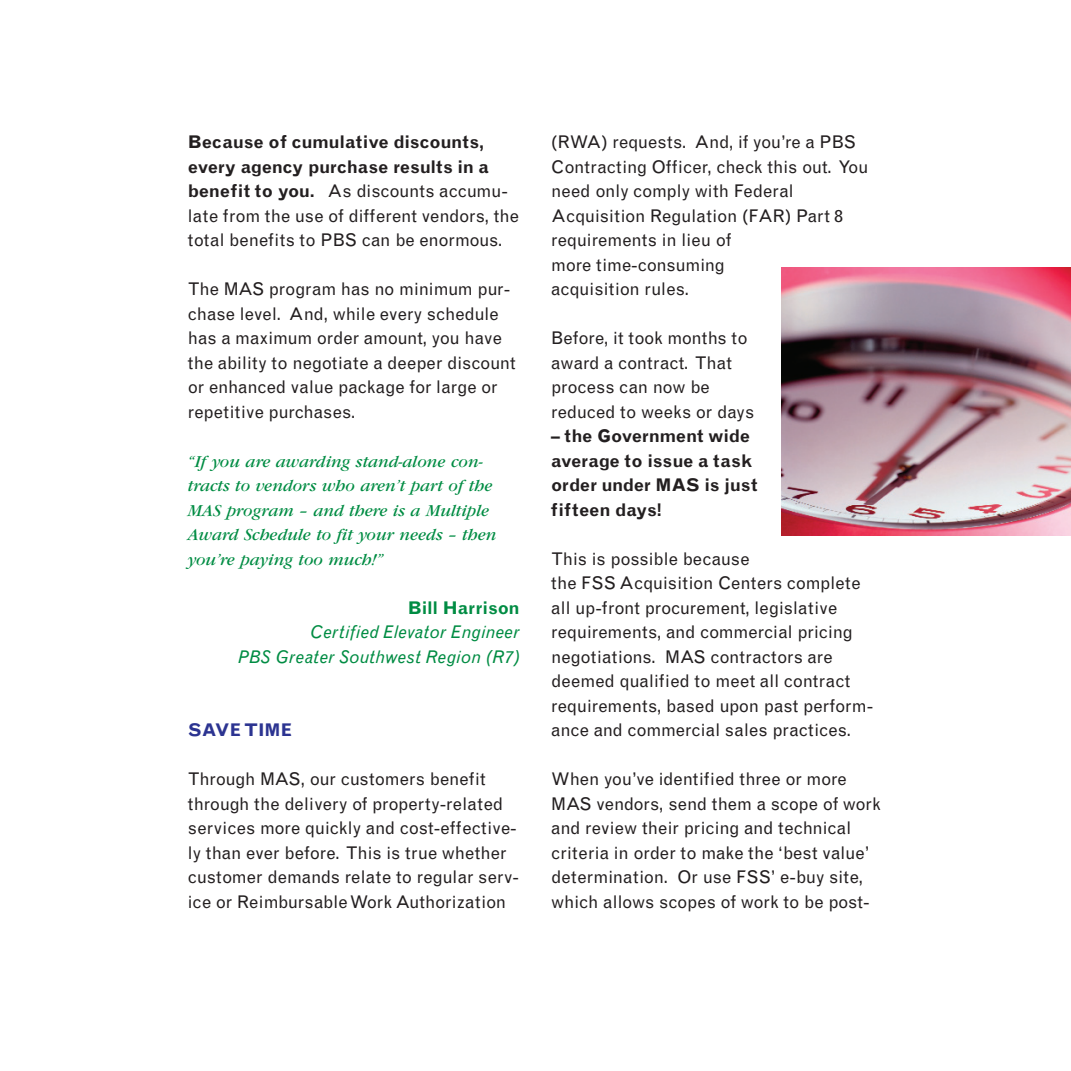
<style>
.page{position:relative;width:1071px;height:1071px;background:#fff}
.page>*{position:absolute;margin:0;border:0;box-sizing:border-box;transform-origin:0 0}
.t1{font:17.5px/24.5px "Grotesque";color:#231f20}
.t2{font:italic 17.5px/24.5px "Garamond";color:#008c43}
.t3{font:700 17.5px/24.5px "Grotesque";color:#231f20}
.t4{font:italic 17.5px/24.5px "Grotesque";letter-spacing:.01em;color:#008c43;text-align:right}
.t5{font:700 17.5px "Grotesque";letter-spacing:.005em;color:#008c43}
.t6{font:700 17.5px "Grotesque";color:#2c3491}
.s1{font-weight:700}
</style>
<div class="page">
<img style="left:782px;top:268px;width:289px;height:268px">
<p class="t1" style="left:188px;top:132px;width:333px"><span class="s1">Because of cumulative discounts, every agency purchase results in a benefit to you.</span> As discounts accumu&shy;late from the use of different vendors, the total benefits to PBS can be enormous.</p>
<p class="t1" style="left:188px;top:279px;width:329px">The MAS program has no minimum pur&shy;chase level. And, while every schedule has a maximum order amount, you have the ability to negotiate a deeper discount or enhanced value package for large or repetitive purchases.</p>
<p class="t2" style="left:188px;top:451px;width:310px">“If you are awarding stand-alone con&shy;tracts to vendors who aren’t part of the MAS program – and there is a Multiple Award Schedule to fit your needs – then you’re paying too much!”</p>
<p class="t5" style="left:408px;top:601px;width:113px">Bill Harrison</p>
<p class="t4" style="left:238px;top:622px;width:283px">Certified Elevator Engineer<br>PBS Greater Southwest Region (R7)</p>
<p class="t6" style="left:188px;top:724px;width:106px">SAVE TIME</p>
<p class="t1" style="left:188px;top:769px;width:333px">Through MAS, our customers benefit through the delivery of property-related services more quickly and cost-effective&shy;ly than ever before. This is true whether customer demands relate to regular serv&shy;ice or Reimbursable Work Authorization</p>
<p class="t1" style="left:551px;top:132px;width:319px">(RWA) requests. And, if you’re a PBS<br>Contracting Officer, check this out. You need only comply with Federal<br>Acquisition Regulation (FAR) Part 8 requirements in lieu of<br>more time-consuming<br>acquisition rules.</p>
<p class="t1" style="left:551px;top:328px;width:205px">Before, it took months to award a contract. That process can now be reduced to weeks or days</p>
<p class="t3" style="left:551px;top:426px;width:208px">– the Government wide average to issue a task order under MAS is just fifteen days!</p>
<p class="t1" style="left:551px;top:548px;width:324px">This is possible because<br>the FSS Acquisition Centers complete all up-front procurement, legislative requirements, and commercial pricing negotiations. MAS contractors are deemed qualified to meet all contract requirements, based upon past perform&shy;ance and commercial sales practices.</p>
<p class="t1" style="left:551px;top:769px;width:331px">When you’ve identified three or more MAS vendors, send them a scope of work and review their pricing and technical criteria in order to make the ‘best value’ determination. Or use FSS’ e-buy site, which allows scopes of work to be post-</p>
</div>
